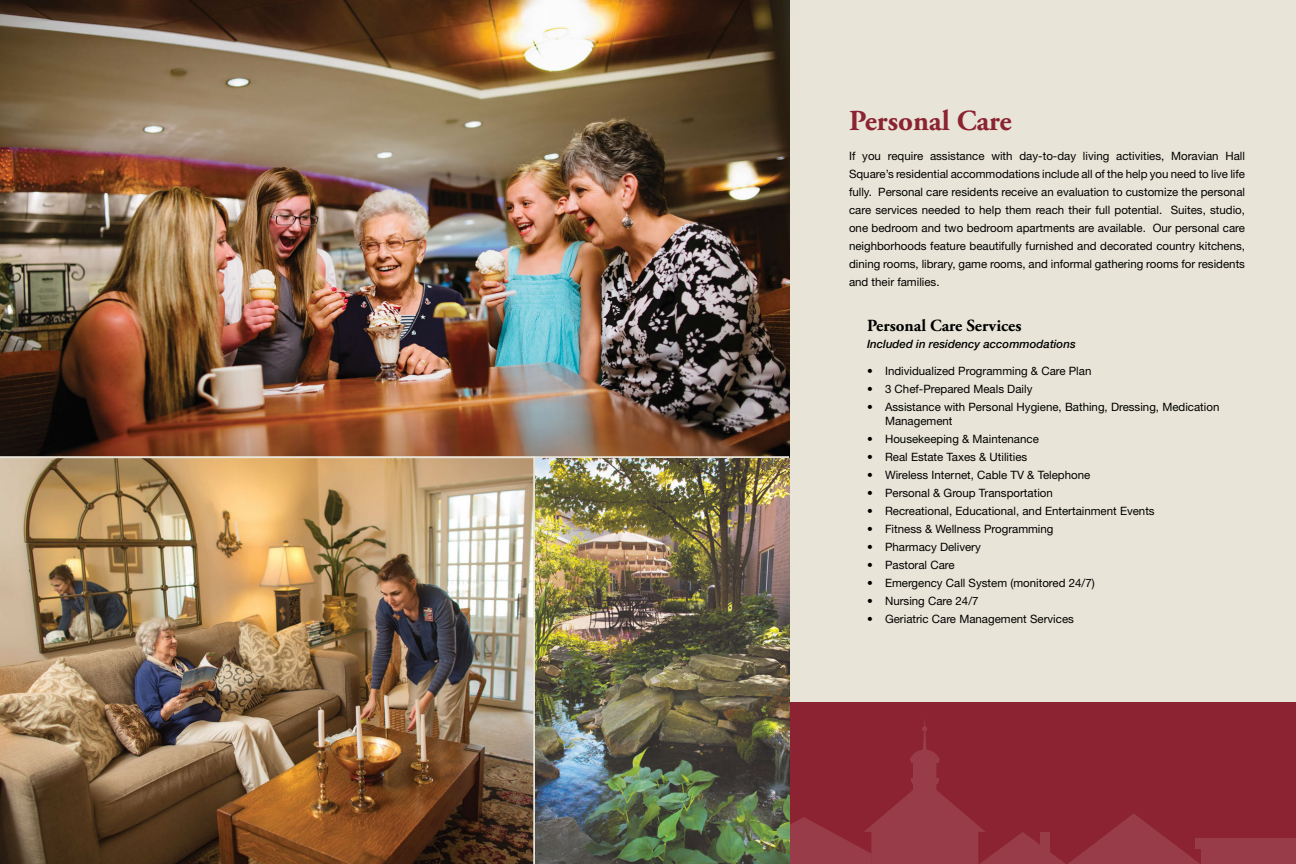
<style>
.page{position:relative;width:1296px;height:864px;background:#fff}
.page>*{position:absolute;margin:0;border:0;box-sizing:border-box;transform-origin:0 0}
.t1{font:700 29px "Adobe Garamond Pro";color:#8b2332}
.t2{font:700 17px "Adobe Garamond Pro";color:#000}
.t3{font:11.5px/18px "Helvetica Neue LT Std";color:#000;text-align:justify}
.t4{font:italic 500 11.5px "Helvetica Neue LT Std";color:#000}
</style>
<div class="page">
<div style="left:789px;top:0;width:507px;height:705px;background:#e8e4d7"></div>
<img style="left:0;top:0;width:789px;height:456px">
<div style="left:789px;top:702px;width:507px;height:162px;background:#8b2332"></div>
<svg style="left:789px;top:717px;width:411px;height:147px"></svg>
<div style="left:1201px;top:849px;width:95px;height:15px;background:#983c4a"></div>
<div style="left:1196px;top:838px;width:100px;height:11px;background:#983c4a"></div>
<img style="left:0;top:458px;width:533px;height:406px">
<hr style="left:0;top:456px;width:789px;height:2px;background:#e8e4d7">
<hr style="left:533px;top:456px;width:2px;height:408px;background:#e8e4d7">
<img style="left:536px;top:458px;width:253px;height:406px">
<h1 class="t1" style="left:849px;top:104px;width:164px">Personal Care</h1>
<p class="t3" style="left:849px;top:147px;width:398px">If you require assistance with day-to-day living activities, Moravian Hall Square’s residential accommodations include all of the help you need to live life fully. Personal care residents receive an evaluation to customize the personal care services needed to help them reach their full potential. Suites, studio, one bedroom and two bedroom apartments are available. Our personal care neighborhoods feature beautifully furnished and decorated country kitchens, dining rooms, library, game rooms, and informal gathering rooms for residents and their families.</p>
<h2 class="t2" style="left:867px;top:315px;width:156px">Personal Care Services</h2>
<p class="t4" style="left:867px;top:337px;width:210px">Included in residency accommodations</p>
<p class="t3" style="left:867px;top:362px;width:226px">• Individualized Programming &amp; Care Plan</p>
<p class="t3" style="left:867px;top:380px;width:167px">• 3 Chef-Prepared Meals Daily</p>
<p class="t3" style="left:885px;top:400px;width:336px;line-height:13.8px;text-indent:-18px">• Assistance with Personal Hygiene, Bathing, Dressing, Medication<br>Management</p>
<p class="t3" style="left:867px;top:429px;width:173px">• Housekeeping &amp; Maintenance</p>
<p class="t3" style="left:867px;top:447px;width:162px">• Real Estate Taxes &amp; Utilities</p>
<p class="t3" style="left:867px;top:465px;width:225px">• Wireless Internet, Cable TV &amp; Telephone</p>
<p class="t3" style="left:867px;top:483px;width:187px">• Personal &amp; Group Transportation</p>
<p class="t3" style="left:867px;top:501px;width:289px">• Recreational, Educational, and Entertainment Events</p>
<p class="t3" style="left:867px;top:519px;width:188px">• Fitness &amp; Wellness Programming</p>
<p class="t3" style="left:867px;top:537px;width:115px">• Pharmacy Delivery</p>
<p class="t3" style="left:867px;top:555px;width:89px">• Pastoral Care</p>
<p class="t3" style="left:867px;top:573px;width:229px">• Emergency Call System (monitored 24/7)</p>
<p class="t3" style="left:867px;top:591px;width:113px">• Nursing Care 24/7</p>
<p class="t3" style="left:867px;top:609px;width:208px">• Geriatric Care Management Services</p>
</div>
